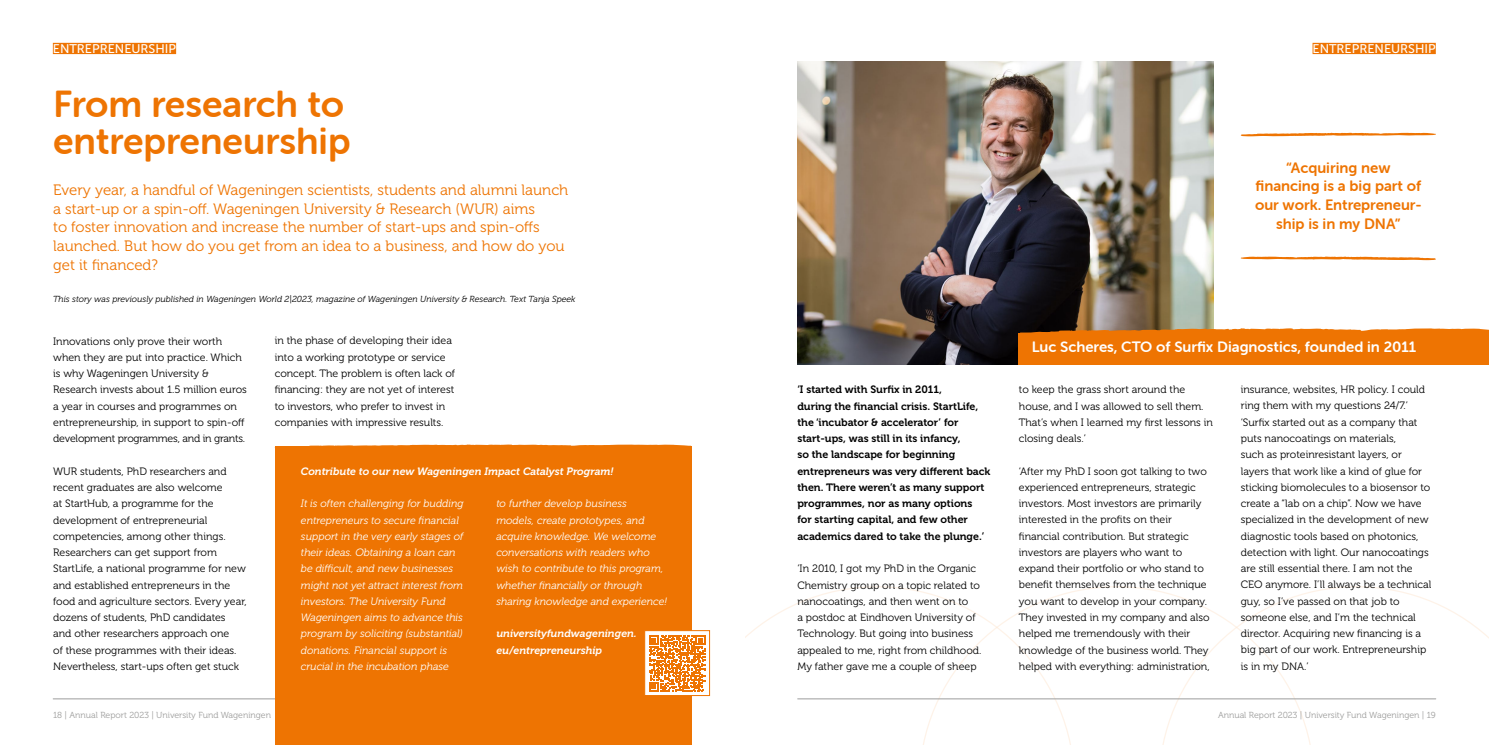
<style>
.page{position:relative;width:1489px;height:745px;background:#fff}
.page>*{position:absolute;margin:0;border:0;box-sizing:border-box;transform-origin:0 0}
.t1{font:37.5px/37.5px "Museo Sans Rounded 700";color:#ee7402}
.t2{font:15px/18.8px "Museo 300";color:#ee7402}
.t3{font:15px/18.8px "Museo Sans Rounded 700";color:#ee7402;text-align:center}
.t4{font:15px "Museo Sans Rounded 700";color:#fff}
.t5{font:12.5px "Museo Sans 500";color:#fff}
.t6{font:10.62px/16.2px "Museo 300";color:#000}
.t7{font:italic 10.62px/16.2px "Museo 300";color:#fff}
.t8{font:10.62px/16.2px "Museo 700";color:#000}
.t9{font:italic 10.62px/16.2px "Museo 700";color:#fff}
.t10{font:italic 8.75px "Museo 300";color:#000}
.t11{font:8.75px "Museo 300";color:#9d9d9c}
</style>
<div class="page">
<svg style="left:745px;top:586px;width:173px;height:114px"></svg>
<svg style="left:918px;top:586px;width:240px;height:158px"></svg>
<svg style="left:1158px;top:586px;width:330px;height:158px"></svg>
<div style="left:1312px;top:43px;width:123px;height:11px;background:#ee7402"></div>
<div style="left:53px;top:43px;width:123px;height:11px;background:#ee7402"></div>
<img style="left:797px;top:61px;width:416px;height:303px">
<div style="left:1018px;top:333px;width:470px;height:31px;background:#ee7402"></div>
<svg style="left:1018px;top:328px;width:470px;height:5px;background:#d17c2c"></svg>
<svg style="left:1240px;top:133px;width:195px;height:3px"></svg>
<svg style="left:1240px;top:256px;width:195px;height:4px"></svg>
<div style="left:275px;top:446px;width:416px;height:298px;background:#ee7402"></div>
<svg style="left:309px;top:444px;width:382px;height:2px"></svg>
<hr style="left:797px;top:698px;width:638px;height:1px;background:#9d9d9c">
<hr style="left:53px;top:698px;width:638px;height:1px;background:#9d9d9c">
<div style="left:275px;top:691px;width:416px;height:19px;background:#ee7402"></div>
<div style="left:644px;top:630px;width:66px;height:65px;background:#fff;border:1px solid #ee7402"></div>
<svg style="left:649px;top:635px;width:56px;height:56px"></svg>
<p class="t5" style="left:53px;top:42px;width:125px">ENTREPRENEURSHIP</p>
<p class="t5" style="left:1312px;top:42px;width:125px">ENTREPRENEURSHIP</p>
<h1 class="t1" style="left:53px;top:85px;width:299px">From research to entrepreneurship</h1>
<p class="t2" style="left:53px;top:180px;width:516px">Every year, a handful of Wageningen scientists, students and alumni launch a start-up or a spin-off. Wageningen University &amp; Research (WUR) aims<br>to foster innovation and increase the number of start-ups and spin-offs launched. But how do you get from an idea to a business, and how do you get it financed?</p>
<p class="t10" style="left:53px;top:294px;width:524px">This story was previously published in Wageningen World 2|2023, magazine of Wageningen University &amp; Research. Text Tanja Speek</p>
<p class="t6" style="left:53px;top:333px;width:195px">Innovations only prove their worth when they are put into practice. Which is why Wageningen University &amp; Research invests about 1.5 million euros a year in courses and programmes on entrepreneurship, in support to spin-off development programmes, and in grants.</p>
<p class="t6" style="left:53px;top:463px;width:195px">WUR students, PhD researchers and recent graduates are also welcome<br>at StartHub, a programme for the development of entrepreneurial competencies, among other things.<br>Researchers can get support from StartLife, a national programme for new and established entrepreneurs in the food and agriculture sectors. Every year, dozens of students, PhD candidates<br>and other researchers approach one<br>of these programmes with their ideas.<br>Nevertheless, start-ups often get stuck</p>
<p class="t6" style="left:275px;top:332px;width:182px">in the phase of developing their idea into a working prototype or service concept. The problem is often lack of financing: they are not yet of interest to investors, who prefer to invest in companies with impressive results.</p>
<p class="t9" style="left:301px;top:462px;width:314px">Contribute to our new Wageningen Impact Catalyst Program!</p>
<p class="t7" style="left:301px;top:495px;width:164px">It is often challenging for budding entrepreneurs to secure financial support in the very early stages of their ideas. Obtaining a loan can be difficult, and new businesses might not yet attract interest from investors. The University Fund Wageningen aims to advance this program by soliciting (substantial) donations. Financial support is crucial in the incubation phase</p>
<p class="t7" style="left:496px;top:495px;width:172px">to further develop business models, create prototypes, and acquire knowledge. We welcome conversations with readers who wish to contribute to this program, whether financially or through sharing knowledge and experience!</p>
<p class="t9" style="left:496px;top:625px;width:142px">universityfundwageningen. eu/entrepreneurship</p>
<h2 class="t3" style="left:1254px;top:158px;width:168px">“Acquiring new financing is a big part of our work. Entrepreneur&shy;ship is in my DNA”</h2>
<p class="t8" style="left:797px;top:381px;width:194px">‘I started with Surfix in 2011,<br>during the financial crisis. StartLife, the ‘incubator &amp; accelerator’ for start-ups, was still in its infancy,<br>so the landscape for beginning entrepreneurs was very different back then. There weren’t as many support programmes, nor as many options<br>for starting capital, and few other academics dared to take the plunge.’</p>
<p class="t6" style="left:797px;top:560px;width:185px">‘In 2010, I got my PhD in the Organic Chemistry group on a topic related to nanocoatings, and then went on to<br>a postdoc at Eindhoven University of Technology. But going into business appealed to me, right from childhood.<br>My father gave me a couple of sheep</p>
<h2 class="t4" style="left:1031px;top:338px;width:386px">Luc Scheres, CTO of Surfix Diagnostics, founded in 2011</h2>
<p class="t6" style="left:1018px;top:381px;width:195px">to keep the grass short around the house, and I was allowed to sell them.<br>That’s when I learned my first lessons in closing deals.’</p>
<p class="t6" style="left:1018px;top:462px;width:192px">‘After my PhD I soon got talking to two experienced entrepreneurs, strategic investors. Most investors are primarily interested in the profits on their financial contribution. But strategic investors are players who want to expand their portfolio or who stand to benefit themselves from the technique you want to develop in your company.<br>They invested in my company and also helped me tremendously with their knowledge of the business world. They helped with everything: administration,</p>
<p class="t6" style="left:1240px;top:381px;width:192px">insurance, websites, HR policy. I could ring them with my questions 24/7.’ ‘Surfix started out as a company that puts nanocoatings on materials,<br>such as proteinresistant layers, or layers that work like a kind of glue for sticking biomolecules to a biosensor to create a “lab on a chip”. Now we have specialized in the development of new diagnostic tools based on photonics, detection with light. Our nanocoatings are still essential there. I am not the CEO anymore. I’ll always be a technical guy, so I’ve passed on that job to someone else, and I’m the technical director. Acquiring new financing is a big part of our work. Entrepreneurship is in my DNA.’</p>
<p class="t11" style="left:53px;top:709px;width:219px">18 | Annual Report 2023 | University Fund Wageningen</p>
<p class="t11" style="left:1217px;top:709px;width:219px">Annual Report 2023 | University Fund Wageningen | 19</p>
</div>
